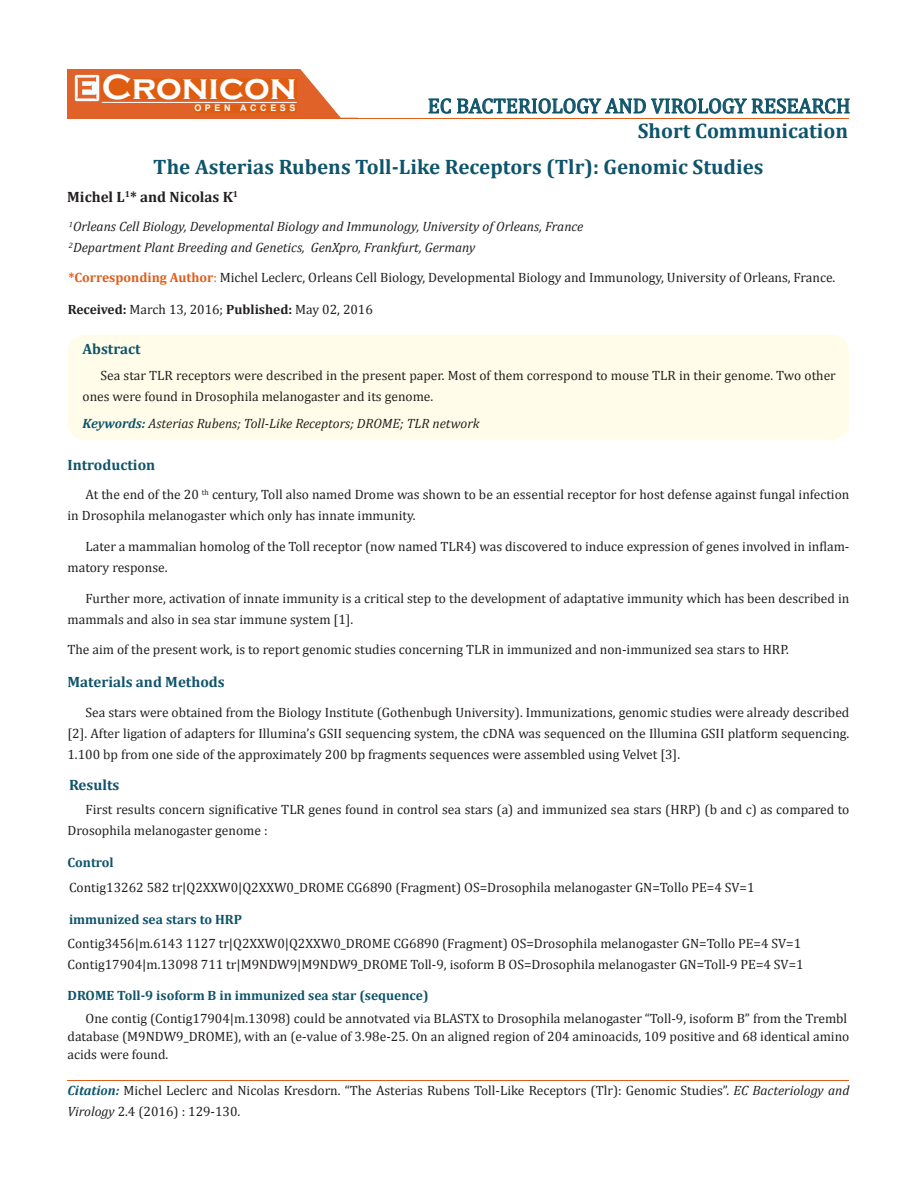
<style>
.page{position:relative;width:917px;height:1190px;background:#fff}
.page>*{position:absolute;margin:0;border:0;box-sizing:border-box;transform-origin:0 0}
.t1{font:700 36px "Copperplate Gothic";color:#fff}
.t2{font:700 21px "Cambria";color:#0e546a}
.t3{font:21px "Cambria";color:#0e546a}
.t4{font:700 15px "Cambria";color:#0e546a}
.t5{font:700 15px "Cambria";color:#231f20}
.t6{font:13.5px/21px "Cambria";color:#231f20}
.t7{font:italic 13.5px "Cambria";color:#231f20}
.t8{font:700 13.5px "Cambria";color:#0e546a}
.t9{font:700 9px "Arial";letter-spacing:.4em;color:#fff}
.s1{font-weight:700;color:#e05d1a}
.s2{color:#e05d1a}
.s3{font-weight:700}
.s4{font-weight:700;color:#0e546a}
.s5{font-weight:700;font-style:italic;color:#0e546a}
.s6{font-style:italic}
</style>
<div class="page">
<div style="left:67px;top:70px;width:290px;height:49px;background:#e06228"></div>
<svg style="left:300px;top:69px;width:58px;height:49px"></svg>
<img style="left:75px;top:75px;width:24px;height:26px">
<div style="left:102px;top:79px;width:195px;height:21px;background:#df5d11"></div>
<div style="left:194px;top:105px;width:103px;height:7px;background:#df5d11"></div>
<svg style="left:428px;top:98px;width:23px;height:16px"></svg>
<svg style="left:457px;top:98px;width:392px;height:16px"></svg>
<hr style="left:102px;top:102px;width:194px;height:1px;background:#fff">
<hr style="left:279px;top:118px;width:569px;height:1px;background:#e05d1a">
<hr style="left:67px;top:1080px;width:782px;height:1px;background:#e05d1a">
<div style="left:67px;top:334px;width:782px;height:106px;background:#fffde9;border-radius:18px"></div>
<p class="t1" style="left:102px;top:68px;width:196px">Cronicon</p>
<p class="t9" style="left:194px;top:102px;width:103px">OPEN ACCESS</p>
<p class="t3" style="left:428px;top:93px;width:424px">EC BACTERIOLOGY AND VIROLOGY RESEARCH</p>
<p class="t2" style="left:638px;top:116px;width:212px">Short Communication</p>
<p class="t2" style="left:153px;top:151px;width:611px">The Asterias Rubens Toll-Like Receptors (Tlr): Genomic Studies</p>
<p class="t5" style="left:67px;top:186px;width:172px">Michel L<sup>1</sup>* and Nicolas K<sup>1</sup></p>
<p class="t7" style="left:69px;top:217px;width:516px"><sup>1</sup>Orleans Cell Biology, Developmental Biology and Immunology, University of Orleans, France</p>
<p class="t7" style="left:69px;top:238px;width:408px"><sup>2</sup>Department Plant Breeding and Genetics, GenXpro, Frankfurt, Germany</p>
<p class="t6" style="left:68px;top:267px;width:768px"><span class="s1">*Corresponding Author</span><span class="s2">:</span> Michel Leclerc, Orleans Cell Biology, Developmental Biology and Immunology, University of Orleans, France.</p>
<p class="t6" style="left:68px;top:299px;width:307px"><span class="s3">Received:</span> March 13, 2016; <span class="s3">Published:</span> May 02, 2016</p>
<p class="t4" style="left:82px;top:338px;width:60px">Abstract</p>
<p class="t6" style="left:82px;top:365px;width:754px;text-indent:18px">Sea star TLR receptors were described in the present paper. Most of them correspond to mouse TLR in their genome. Two other ones were found in Drosophila melanogaster and its genome.</p>
<p class="t7" style="left:82px;top:414px;width:398px"><span class="s4">Keywords:</span> Asterias Rubens; Toll-Like Receptors; DROME; TLR network</p>
<p class="t4" style="left:67px;top:454px;width:89px">Introduction</p>
<p class="t6" style="left:67px;top:484px;width:783px;text-indent:18px">At the end of the 20 <sup>th</sup> century, Toll also named Drome was shown to be an essential receptor for host defense against fungal infection in Drosophila melanogaster which only has innate immunity.</p>
<p class="t6" style="left:67px;top:535px;width:783px;text-indent:18px">Later a mammalian homolog of the Toll receptor (now named TLR4) was discovered to induce expression of genes involved in inflam&shy;matory response.</p>
<p class="t6" style="left:67px;top:587px;width:783px;text-indent:18px">Further more, activation of innate immunity is a critical step to the development of adaptative immunity which has been described in mammals and also in sea star immune system [1].</p>
<p class="t6" style="left:67px;top:639px;width:723px">The aim of the present work, is to report genomic studies concerning TLR in immunized and non-immunized sea stars to HRP.</p>
<p class="t4" style="left:67px;top:671px;width:159px">Materials and Methods</p>
<p class="t6" style="left:67px;top:701px;width:783px;text-align:justify;text-indent:18px">Sea stars were obtained from the Biology Institute (Gothenbugh University). Immunizations, genomic studies were already described [2]. After ligation of adapters for Illumina’s GSII sequencing system, the cDNA was sequenced on the Illumina GSII platform sequencing.<br>1.100 bp from one side of the approximately 200 bp fragments sequences were assembled using Velvet [3].</p>
<p class="t4" style="left:69px;top:774px;width:52px">Results</p>
<p class="t6" style="left:67px;top:799px;width:783px;text-indent:18px">First results concern significative TLR genes found in control sea stars (a) and immunized sea stars (HRP) (b and c) as compared to<br>Drosophila melanogaster genome :</p>
<p class="t8" style="left:67px;top:852px;width:48px">Control</p>
<p class="t6" style="left:69px;top:876px;width:687px">Contig13262 582 tr|Q2XXW0|Q2XXW0_DROME CG6890 (Fragment) OS=Drosophila melanogaster GN=Tollo PE=4 SV=1</p>
<p class="t8" style="left:69px;top:909px;width:175px">immunized sea stars to HRP</p>
<p class="t6" style="left:67px;top:933px;width:735px">Contig3456|m.6143 1127 tr|Q2XXW0|Q2XXW0_DROME CG6890 (Fragment) OS=Drosophila melanogaster GN=Tollo PE=4 SV=1</p>
<p class="t6" style="left:67px;top:954px;width:737px">Contig17904|m.13098 711 tr|M9NDW9|M9NDW9_DROME Toll-9, isoform B OS=Drosophila melanogaster GN=Toll-9 PE=4 SV=1</p>
<p class="t8" style="left:67px;top:986px;width:362px">DROME Toll-9 isoform B in immunized sea star (sequence)</p>
<p class="t6" style="left:85px;top:1007px;width:763px">One contig (Contig17904|m.13098) could be annotvated via BLASTX to Drosophila melanogaster “Toll-9, isoform B” from the Trembl</p>
<p class="t6" style="left:67px;top:1025px;width:783px">database (M9NDW9_DROME), with an (e-value of 3.98e-25. On an aligned region of 204 aminoacids, 109 positive and 68 identical amino</p>
<p class="t6" style="left:67px;top:1043px;width:102px">acids were found.</p>
<p class="t6" style="left:67px;top:1079px;width:783px"><span class="s5">Citation:</span> Michel Leclerc and Nicolas Kresdorn. “The Asterias Rubens Toll-Like Receptors (Tlr): Genomic Studies”. <span class="s6">EC Bacteriology and<br>Virology</span> 2.4 (2016) : 129-130.</p>
</div>
